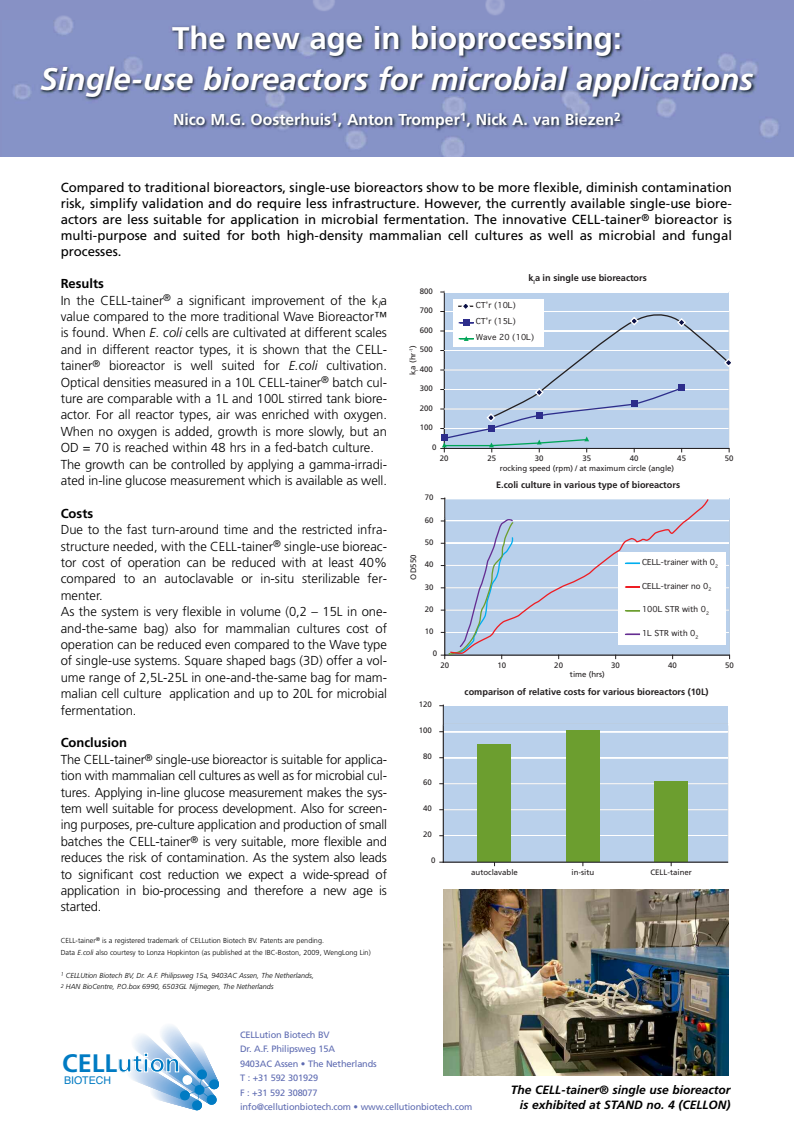
<style>
.page{position:relative;width:794px;height:1134px;background:#fff}
.page>*{position:absolute;margin:0;border:0;box-sizing:border-box;transform-origin:0 0}
.t1{font:italic 700 31.28px "Frutiger";color:#fff}
.t2{font:700 31.28px "Frutiger";color:#fff}
.t3{font:700 25.32px "Frutiger";color:#007bc3}
.t4{font:700 15.8px "Frutiger";color:#fff}
.t5{font:13.2px/16px "Frutiger";color:#000;text-align:justify}
.t6{font:300 13px/16.4px "Frutiger";color:#000}
.t7{font:700 13px "Frutiger";color:#000}
.t8{font:italic 700 12px/15.3px "Frutiger";color:#000;text-align:right}
.t9{font:10.6px "Helvetica";color:#007ac2}
.t10{font:9.2px/14.5px "Frutiger";letter-spacing:-.015em;color:#5f6cb2}
.t11{font:700 9.2px "Frutiger";color:#231f20}
.t12{font:7.88px "Frutiger";color:#231f20}
.t13{font:7.88px/15.9px "Geneva";color:#231f20}
.t14{font:300 7.24px/11.5px "Frutiger";color:#000}
.t15{font:italic 300 7.24px/11.5px "Frutiger";color:#000}
.s1{font-weight:700}
.s2{font-style:italic}
</style>
<div class="page">
<img style="left:3px;top:21px;width:791px;height:136px">
<img style="left:443px;top:889px;width:286px;height:187px">
<div style="left:444px;top:291px;width:285px;height:157px;background:#b9d0eb"></div>
<hr style="left:444px;top:291px;width:1px;height:157px;background:#231f20">
<hr style="left:444px;top:291px;width:284px;height:1px;background:#fff">
<hr style="left:444px;top:292px;width:284px;height:1px;background:#fff">
<div style="left:453px;top:299px;width:90px;height:47px;background:#fff"></div>
<svg style="left:441px;top:301px;width:290px;height:151px"></svg>
<div style="left:445px;top:498px;width:284px;height:157px;background:#b9d0eb"></div>
<hr style="left:445px;top:543px;width:284px;height:1px;background:#fff">
<hr style="left:445px;top:520px;width:284px;height:1px;background:#fff">
<hr style="left:445px;top:498px;width:284px;height:1px;background:#fff">
<hr style="left:445px;top:565px;width:284px;height:1px;background:#fff">
<hr style="left:445px;top:587px;width:284px;height:1px;background:#fff">
<hr style="left:445px;top:610px;width:284px;height:1px;background:#fff">
<hr style="left:445px;top:632px;width:284px;height:1px;background:#fff">
<hr style="left:444px;top:498px;width:1px;height:157px;background:#231f20">
<hr style="left:445px;top:655px;width:284px;height:1px;background:#231f20">
<svg style="left:441px;top:518px;width:73px;height:141px"></svg>
<div style="left:618px;top:552px;width:107px;height:93px;background:#fff"></div>
<svg style="left:449px;top:499px;width:260px;height:155px"></svg>
<div style="left:443px;top:705px;width:285px;height:157px;background:#b9d0eb"></div>
<hr style="left:444px;top:757px;width:284px;height:1px;background:#fff">
<hr style="left:443px;top:705px;width:285px;height:1px;background:#fff">
<hr style="left:443px;top:731px;width:285px;height:1px;background:#fff">
<hr style="left:443px;top:783px;width:284px;height:1px;background:#fff">
<hr style="left:443px;top:809px;width:284px;height:1px;background:#fff">
<hr style="left:443px;top:835px;width:284px;height:1px;background:#fff">
<hr style="left:443px;top:705px;width:1px;height:157px;background:#231f20">
<div style="left:477px;top:745px;width:34px;height:117px;background:#6c9e2f"></div>
<div style="left:566px;top:730px;width:34px;height:132px;background:#6c9e2f"></div>
<div style="left:654px;top:781px;width:34px;height:81px;background:#6c9e2f"></div>
<hr style="left:443px;top:862px;width:284px;height:1px;background:#231f20">
<svg style="left:129px;top:1025px;width:90px;height:85px"></svg>
<h1 class="t2" style="left:172px;top:25px;width:451px">The new age in bioprocessing:</h1>
<h1 class="t1" style="left:40px;top:67px;width:714px">Single-use bioreactors for microbial applications</h1>
<p class="t4" style="left:173px;top:113px;width:449px">Nico M.G. Oosterhuis<sup>1</sup>, Anton Tromper<sup>1</sup>, Nick A. van Biezen<sup>2</sup></p>
<p class="t5" style="left:61px;top:181px;width:673px">Compared to traditional bioreactors, single-use bioreactors show to be more flexible, diminish contamination risk, simplify validation and do require less infrastructure. However, the currently available single-use biore&shy;actors are less suitable for application in microbial fermentation. The innovative CELL-tainer<sup>®</sup> bioreactor is multi-purpose and suited for both high-density mammalian cell cultures as well as microbial and fungal processes.</p>
<p class="t11" style="left:528px;top:274px;width:120px">k<sub>l</sub>a in single use bioreactors</p>
<p class="t6" style="left:61px;top:276px;width:328px"><span class="s1">Results<br></span>In the CELL-tainer<sup>®</sup> a significant improvement of the k<sub>l</sub>a value compared to the more traditional Wave Bioreactor™ is found. When <span class="s2">E. coli</span> cells are cultivated at different scales and in different reactor types, it is shown that the CELL&shy;tainer<sup>®</sup> bioreactor is well suited for <span class="s2">E.coli</span> cultivation.<br>Optical densities measured in a 10L CELL-tainer<sup>®</sup> batch cul&shy;ture are comparable with a 1L and 100L stirred tank biore&shy;actor. For all reactor types, air was enriched with oxygen.<br>When no oxygen is added, growth is more slowly, but an OD = 70 is reached within 48 hrs in a fed-batch culture.<br>The growth can be controlled by applying a gamma-irradi&shy;ated in-line glucose measurement which is available as well.</p>
<p class="t7" style="left:61px;top:508px;width:34px">Costs</p>
<p class="t6" style="left:61px;top:522px;width:328px">Due to the fast turn-around time and the restricted infra&shy;structure needed, with the CELL-tainer<sup>®</sup> single-use bioreac&shy;tor cost of operation can be reduced with at least 40% compared to an autoclavable or in-situ sterilizable fer&shy;menter.<br>As the system is very flexible in volume (0,2 – 15L in one&shy;and-the-same bag) also for mammalian cultures cost of operation can be reduced even compared to the Wave type of single-use systems. Square shaped bags (3D) offer a vol&shy;ume range of 2,5L-25L in one-and-the-same bag for mam&shy;malian cell culture application and up to 20L for microbial fermentation.</p>
<p class="t6" style="left:61px;top:736px;width:328px"><span class="s1">Conclusion<br></span>The CELL-tainer<sup>®</sup> single-use bioreactor is suitable for applica&shy;tion with mammalian cell cultures as well as for microbial cul&shy;tures. Applying in-line glucose measurement makes the sys&shy;tem well suitable for process development. Also for screen&shy;ing purposes, pre-culture application and production of small batches the CELL-tainer<sup>®</sup> is very suitable, more flexible and reduces the risk of contamination. As the system also leads to significant cost reduction we expect a wide-spread of application in bio-processing and therefore a new age is started.</p>
<p class="t12" style="left:420px;top:288px;width:15px">800</p>
<p class="t13" style="left:476px;top:298px;width:42px">CTʼr (10L)</p>
<p class="t12" style="left:420px;top:307px;width:15px">700</p>
<p class="t12" style="left:420px;top:327px;width:15px">600</p>
<p class="t13" style="left:476px;top:314px;width:60px">CTʼr (15L)<br>Wave 20 (10L)</p>
<p class="t12" style="left:410px;top:375px;width:31px;rotate:-90deg">k a<sub>l</sub> (hr<sup>-1</sup>)</p>
<p class="t12" style="left:420px;top:346px;width:15px">500</p>
<p class="t12" style="left:420px;top:366px;width:15px">400</p>
<p class="t12" style="left:420px;top:385px;width:15px">300</p>
<p class="t12" style="left:420px;top:405px;width:15px">200</p>
<p class="t12" style="left:420px;top:424px;width:15px">100</p>
<p class="t12" style="left:432px;top:444px;width:6px">0</p>
<p class="t12" style="left:440px;top:455px;width:10px">20</p>
<p class="t12" style="left:487px;top:455px;width:10px">25</p>
<p class="t12" style="left:535px;top:455px;width:10px">30</p>
<p class="t12" style="left:582px;top:455px;width:10px">35</p>
<p class="t12" style="left:630px;top:455px;width:10px">40</p>
<p class="t12" style="left:677px;top:455px;width:10px">45</p>
<p class="t12" style="left:725px;top:455px;width:10px">50</p>
<p class="t12" style="left:499px;top:465px;width:176px">rocking speed (rpm) / at maximum circle (angle)</p>
<p class="t11" style="left:496px;top:481px;width:185px">E.coli culture in various type of bioreactors</p>
<p class="t12" style="left:425px;top:494px;width:10px">70</p>
<p class="t12" style="left:425px;top:539px;width:10px">50</p>
<p class="t12" style="left:425px;top:561px;width:10px">40</p>
<p class="t12" style="left:425px;top:584px;width:10px">30</p>
<p class="t12" style="left:425px;top:606px;width:10px">20</p>
<p class="t12" style="left:425px;top:628px;width:10px">10</p>
<p class="t12" style="left:425px;top:517px;width:10px">60</p>
<p class="t12" style="left:410px;top:580px;width:26px;rotate:-90deg">OD550</p>
<p class="t13" style="left:642px;top:555px;width:78px">CELL-trainer with 0<sub>2</sub></p>
<p class="t13" style="left:642px;top:578px;width:71px">CELL-trainer no 0<sub>2</sub></p>
<p class="t13" style="left:642px;top:602px;width:69px">100L STR with 0<sub>2</sub></p>
<p class="t13" style="left:642px;top:626px;width:58px">1L STR with 0<sub>2</sub></p>
<p class="t12" style="left:433px;top:650px;width:6px">0</p>
<p class="t12" style="left:440px;top:662px;width:10px">20</p>
<p class="t12" style="left:497px;top:662px;width:10px">10</p>
<p class="t12" style="left:554px;top:662px;width:10px">20</p>
<p class="t12" style="left:611px;top:662px;width:10px">30</p>
<p class="t12" style="left:668px;top:662px;width:10px">40</p>
<p class="t12" style="left:725px;top:662px;width:10px">50</p>
<p class="t12" style="left:570px;top:671px;width:36px">time (hrs)</p>
<p class="t11" style="left:464px;top:688px;width:245px">comparison of relative costs for various bioreactors (10L)</p>
<p class="t12" style="left:419px;top:701px;width:15px">120</p>
<p class="t12" style="left:419px;top:727px;width:15px">100</p>
<p class="t12" style="left:423px;top:753px;width:10px">80</p>
<p class="t12" style="left:423px;top:779px;width:10px">60</p>
<p class="t12" style="left:423px;top:805px;width:10px">40</p>
<p class="t12" style="left:423px;top:831px;width:10px">20</p>
<p class="t12" style="left:431px;top:857px;width:6px">0</p>
<p class="t12" style="left:471px;top:869px;width:48px">autoclavable</p>
<p class="t12" style="left:571px;top:869px;width:24px">in-situ</p>
<p class="t12" style="left:650px;top:869px;width:43px">CELL-tainer</p>
<p class="t14" style="left:61px;top:935px;width:311px">CELL-tainer<sup>®</sup> is a registered trademark of CELLution Biotech BV. Patents are pending.<br>Data <span class="s2">E.coli</span> also courtesy to Lonza Hopkinton (as published at the IBC-Boston, 2009, WengLong Lin)</p>
<p class="t15" style="left:61px;top:970px;width:255px"><sup>1</sup> CELLUtion Biotech BV, Dr. A.F. Philipsweg 15a, 9403AC Assen, The Netherlands,<br><sup>2</sup> HAN BioCentre, P.O.box 6990, 6503GL Nijmegen, The Netherlands</p>
<h2 class="t3" style="left:62px;top:1053px;width:120px">CELLution</h2>
<p class="t9" style="left:64px;top:1074px;width:49px">BIOTECH</p>
<p class="t10" style="left:240px;top:1028px;width:234px">CELLution Biotech BV<br>Dr. A.F. Philipsweg 15A<br>9403AC Assen • The Netherlands<br>T : +31 592 301929<br>F : +31 592 308077<br>info@cellutionbiotech.com • www.cellutionbiotech.com</p>
<p class="t8" style="left:511px;top:1083px;width:221px">The CELL-tainer® single use bioreactor is exhibited at STAND no. 4 (CELLON)</p>
</div>
